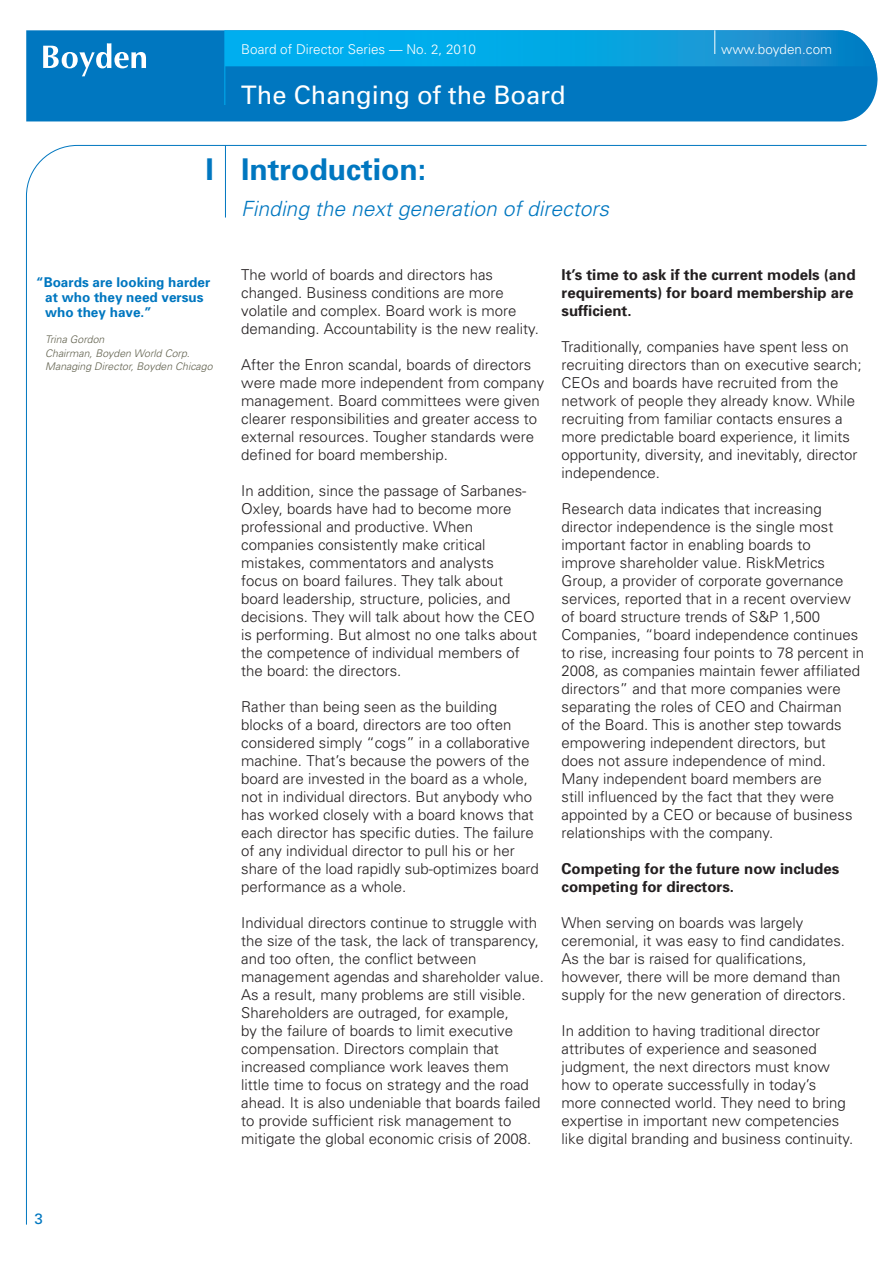
<style>
.page{position:relative;width:893px;height:1263px;background:#fff}
.page>*{position:absolute;margin:0;border:0;box-sizing:border-box;transform-origin:0 0}
.t1{font:700 30px "Univers";color:#0077c0}
.t2{font:25.5px "Univers";color:#fff}
.t3{font:italic 300 21px "Univers";color:#0077c0}
.t4{font:300 15px/18px "Univers";color:#231f20}
.t5{font:700 15px/18px "Univers";color:#231f20}
.t6{font:15px "Univers";color:#0077c0}
.t7{font:700 13.5px/15px "Univers";color:#0077c0}
.t8{font:300 13.5px "Univers";color:#fff}
.t9{font:italic 300 10.5px/13.5px "Univers";color:#61614e}
</style>
<div class="page">
<hr style="left:225px;top:146px;width:1px;height:72px;background:#0077c0">
<div style="left:26px;top:30px;width:852px;height:91px;background:#0077c0"></div>
<hr style="left:224px;top:30px;width:1px;height:75px;background:#00aeef">
<svg style="left:225px;top:30px;width:651px;height:36px;background:#0ca3e1"></svg>
<svg style="left:43px;top:43px;width:103px;height:33px"></svg>
<h1 class="t1" style="left:205px;top:151px;width:10px">I</h1>
<p class="t7" style="left:45px;top:275px;width:167px;text-indent:-9px">“Boards are looking harder at who they need versus who they have.”</p>
<p class="t9" style="left:45px;top:332px;width:169px">Trina Gordon<br>Chairman, Boyden World Corp.<br>Managing Director, Boyden Chicago</p>
<p class="t6" style="left:34px;top:1210px;width:10px">3</p>
<p class="t8" style="left:241px;top:41px;width:236px">Board of Director Series — No. 2, 2010</p>
<p class="t8" style="left:721px;top:41px;width:113px">www.boyden.com</p>
<h2 class="t2" style="left:241px;top:81px;width:326px">The Changing of the Board</h2>
<h1 class="t1" style="left:241px;top:151px;width:187px">Introduction:</h1>
<h3 class="t3" style="left:241px;top:196px;width:369px">Finding the next generation of directors</h3>
<p class="t4" style="left:241px;top:266px;width:299px">The world of boards and directors has changed. Business conditions are more volatile and complex. Board work is more demanding. Accountability is the new reality.</p>
<p class="t4" style="left:241px;top:356px;width:304px">After the Enron scandal, boards of directors were made more independent from company management. Board committees were given clearer responsibilities and greater access to external resources. Tougher standards were defined for board membership.</p>
<p class="t4" style="left:241px;top:482px;width:297px">In addition, since the passage of Sarbanes-Oxley, boards have had to become more professional and productive. When companies consistently make critical mistakes, commentators and analysts<br>focus on board failures. They talk about board leadership, structure, policies, and decisions. They will talk about how the CEO is performing. But almost no one talks about the competence of individual members of the board: the directors.</p>
<p class="t4" style="left:241px;top:698px;width:299px">Rather than being seen as the building blocks of a board, directors are too often considered simply “cogs” in a collaborative machine. That’s because the powers of the board are invested in the board as a whole, not in individual directors. But anybody who has worked closely with a board knows that each director has specific duties. The failure of any individual director to pull his or her share of the load rapidly sub-optimizes board performance as a whole.</p>
<p class="t4" style="left:241px;top:914px;width:304px">Individual directors continue to struggle with the size of the task, the lack of transparency, and too often, the conflict between management agendas and shareholder value.<br>As a result, many problems are still visible.<br>Shareholders are outraged, for example,<br>by the failure of boards to limit executive compensation. Directors complain that increased compliance work leaves them<br>little time to focus on strategy and the road ahead. It is also undeniable that boards failed to provide sufficient risk management to mitigate the global economic crisis of 2008.</p>
<p class="t5" style="left:562px;top:266px;width:295px">It’s time to ask if the current models (and requirements) for board membership are sufficient.</p>
<p class="t4" style="left:562px;top:338px;width:302px">Traditionally, companies have spent less on recruiting directors than on executive search; CEOs and boards have recruited from the network of people they already know. While recruiting from familiar contacts ensures a more predictable board experience, it limits opportunity, diversity, and inevitably, director independence.</p>
<p class="t4" style="left:562px;top:500px;width:304px">Research data indicates that increasing director independence is the single most important factor in enabling boards to improve shareholder value. RiskMetrics Group, a provider of corporate governance services, reported that in a recent overview of board structure trends of S&amp;P 1,500<br>Companies, “board independence continues to rise, increasing four points to 78 percent in 2008, as companies maintain fewer affiliated directors” and that more companies were separating the roles of CEO and Chairman<br>of the Board. This is another step towards empowering independent directors, but<br>does not assure independence of mind.<br>Many independent board members are<br>still influenced by the fact that they were appointed by a CEO or because of business relationships with the company.</p>
<p class="t5" style="left:562px;top:860px;width:279px">Competing for the future now includes competing for directors.</p>
<p class="t4" style="left:562px;top:914px;width:286px">When serving on boards was largely ceremonial, it was easy to find candidates.<br>As the bar is raised for qualifications, however, there will be more demand than supply for the new generation of directors.</p>
<p class="t4" style="left:562px;top:1022px;width:293px">In addition to having traditional director attributes of experience and seasoned judgment, the next directors must know how to operate successfully in today’s more connected world. They need to bring expertise in important new competencies like digital branding and business continuity.</p>
</div>
